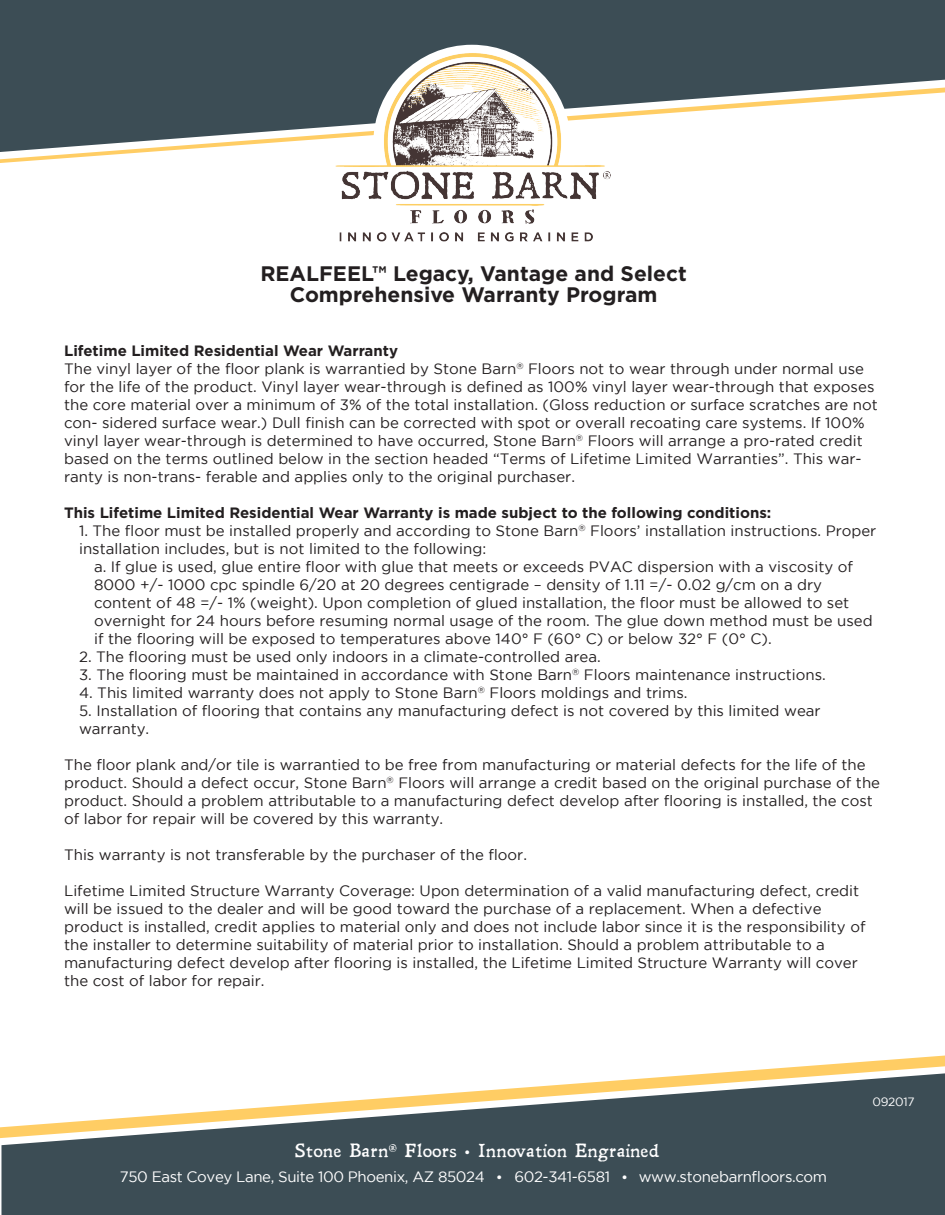
<style>
.page{position:relative;width:945px;height:1215px;background:#fff}
.page>*{position:absolute;margin:0;border:0;box-sizing:border-box;transform-origin:0 0}
.t1{font:700 21px/21px "Gotham";color:#231f20;text-align:center}
.t2{font:18px "Leander";color:#fff}
.t3{font:15px/18px "Gotham";color:#231f20}
.t4{font:700 15px "Gotham";color:#231f20}
.t5{font:15px "Gotham";letter-spacing:-.025em;color:#fff}
.t6{font:12px "Gotham";letter-spacing:-.025em;color:#fff}
.s1{font-weight:700}
.s2{font-family:"Myriad Pro"}
.s3{font-family:"Myriad Pro";font-size:18px}
</style>
<div class="page">
<div style="left:1px;top:1138px;width:944px;height:77px;background:#3c4d55"></div>
<svg style="left:0;top:1056px;width:945px;height:82px"></svg>
<div style="left:0;top:0;width:945px;height:88px;background:#3c4d55"></div>
<svg style="left:0;top:88px;width:945px;height:75px"></svg>
<img style="left:336px;top:45px;width:274px;height:197px">
<h1 class="t1" style="left:260px;top:263px;width:428px">REALFEEL™ Legacy, Vantage and Select<br>Comprehensive Warranty Program</h1>
<p class="t3" style="left:64px;top:342px;width:815px"><span class="s1">Lifetime Limited Residential Wear Warranty<br></span>The vinyl layer of the floor plank is warrantied by Stone Barn<sup>®</sup> Floors not to wear through under normal use for the life of the product. Vinyl layer wear-through is defined as 100% vinyl layer wear-through that exposes the core material over a minimum of 3% of the total installation. (Gloss reduction or surface scratches are not con- sidered surface wear.) Dull finish can be corrected with spot or overall recoating care systems. If 100% vinyl layer wear-through is determined to have occurred, Stone Barn<sup>®</sup> Floors will arrange a pro-rated credit based on the terms outlined below in the section headed “Terms of Lifetime Limited Warranties”. This war&shy;ranty is non-trans- ferable and applies only to the original purchaser.</p>
<p class="t4" style="left:64px;top:504px;width:709px">This Lifetime Limited Residential Wear Warranty is made subject to the following conditions:</p>
<p class="t3" style="left:79px;top:522px;width:799px">1. The floor must be installed properly and according to Stone Barn<sup>®</sup> Floors’ installation instructions. Proper</p>
<p class="t3" style="left:79px;top:540px;width:409px">installation includes, but is not limited to the following:</p>
<p class="t3" style="left:94px;top:558px;width:760px">a. If glue is used, glue entire floor with glue that meets or exceeds PVAC dispersion with a viscosity of</p>
<p class="t3" style="left:94px;top:576px;width:730px">8000 +/- 1000 cpc spindle 6/20 at 20 degrees centigrade – density of 1.11 =/- 0.02 g/cm on a dry</p>
<p class="t3" style="left:94px;top:594px;width:757px">content of 48 =/- 1% (weight). Upon completion of glued installation, the floor must be allowed to set</p>
<p class="t3" style="left:94px;top:612px;width:780px">overnight for 24 hours before resuming normal usage of the room. The glue down method must be used</p>
<p class="t3" style="left:94px;top:630px;width:679px">if the flooring will be exposed to temperatures above 140° F (60° C) or below 32° F (0° C).</p>
<p class="t3" style="left:79px;top:648px;width:523px">2. The flooring must be used only indoors in a climate-controlled area.</p>
<p class="t3" style="left:79px;top:666px;width:748px">3. The flooring must be maintained in accordance with Stone Barn<sup>®</sup> Floors maintenance instructions.</p>
<p class="t3" style="left:79px;top:684px;width:610px">4. This limited warranty does not apply to Stone Barn<sup>®</sup> Floors moldings and trims.</p>
<p class="t3" style="left:79px;top:702px;width:743px">5. Installation of flooring that contains any manufacturing defect is not covered by this limited wear warranty.</p>
<p class="t3" style="left:64px;top:756px;width:818px">The floor plank and/or tile is warrantied to be free from manufacturing or material defects for the life of the product. Should a defect occur, Stone Barn<sup>®</sup> Floors will arrange a credit based on the original purchase of the product. Should a problem attributable to a manufacturing defect develop after flooring is installed, the cost of labor for repair will be covered by this warranty.</p>
<p class="t3" style="left:64px;top:846px;width:465px">This warranty is not transferable by the purchaser of the floor.</p>
<p class="t3" style="left:64px;top:882px;width:803px">Lifetime Limited Structure Warranty Coverage: Upon determination of a valid manufacturing defect, credit will be issued to the dealer and will be good toward the purchase of a replacement. When a defective product is installed, credit applies to material only and does not include labor since it is the responsibility of the installer to determine suitability of material prior to installation. Should a problem attributable to a manufacturing defect develop after flooring is installed, the Lifetime Limited Structure Warranty will cover the cost of labor for repair.</p>
<p class="t2" style="left:295px;top:1139px;width:366px">Stone Barn<sup>®</sup> Floors <span class="s2">•</span> Innovation Engrained</p>
<p class="t5" style="left:120px;top:1169px;width:709px">750 East Covey Lane, Suite 100 Phoenix, AZ 85024 <span class="s3">•</span> 602-341-6581 <span class="s3">•</span> www.stonebarnfloors.com</p>
<p class="t6" style="left:873px;top:1095px;width:44px">092017</p>
</div>
